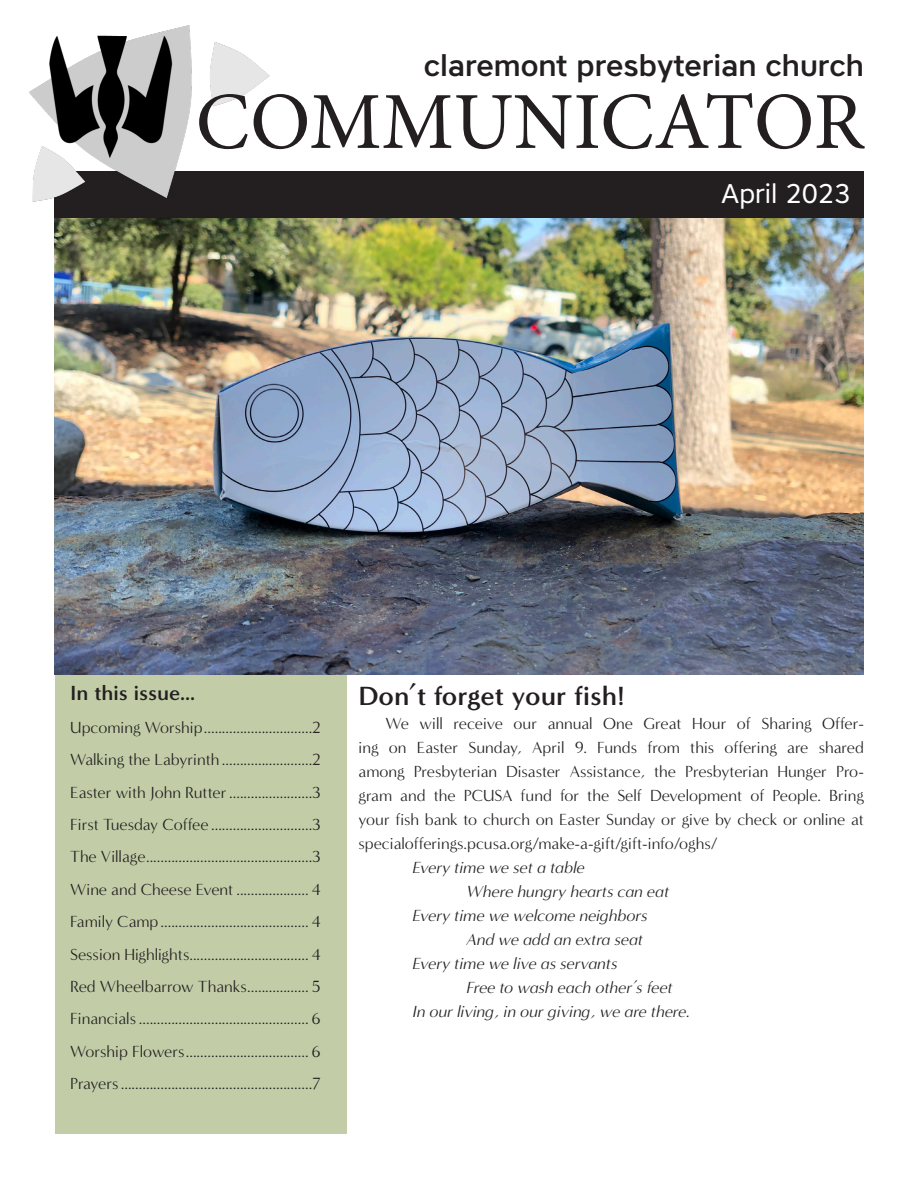
<style>
.page{position:relative;width:918px;height:1188px;background:#fff}
.page>*{position:absolute;margin:0;border:0;box-sizing:border-box;transform-origin:0 0}
.t1{font:81px "Minion Pro";color:#231f20}
.t2{font:500 30px "Core Sans A55";color:#231f20}
.Title_Style_1{font:700 27px "Minerva Modern";color:#231f20}
.t3{font:27px "Core Sans A45";color:#fff}
.t4{font:700 21px "Minerva Modern";color:#231f20}
.t5{font:16.5px/24px "Minerva Modern";color:#231f20;text-align:justify}
.t6{font:italic 16.5px "Minerva Modern";color:#231f20}
</style>
<div class="page">
<div style="left:55px;top:540px;width:291px;height:594px;background:#c2cda8"></div>
<img style="left:54px;top:217px;width:810px;height:458px">
<div style="left:54px;top:171px;width:810px;height:46px;background:#231f20"></div>
<img style="left:29px;top:25px;width:241px;height:177px">
<p class="t2" style="left:424px;top:46px;width:442px">claremont presbyterian church</p>
<p class="t1" style="left:196px;top:68px;width:670px">COMMUNICATOR</p>
<p class="t3" style="left:721px;top:176px;width:131px">April 2023</p>
<p class="t4" style="left:70px;top:681px;width:127px">In this issue...</p>
<p class="t5" style="left:70px;top:716px;width:252px">Upcoming Worship..............................2</p>
<p class="t5" style="left:70px;top:748px;width:252px">Walking the Labyrinth .........................2</p>
<p class="t5" style="left:70px;top:780px;width:252px">Easter with John Rutter .......................3</p>
<p class="t5" style="left:70px;top:813px;width:252px">First Tuesday Coffee ............................3</p>
<p class="t5" style="left:70px;top:845px;width:252px">The Village..............................................3</p>
<p class="t5" style="left:70px;top:878px;width:252px">Wine and Cheese Event .................... 4</p>
<p class="t5" style="left:70px;top:910px;width:252px">Family Camp......................................... 4</p>
<p class="t5" style="left:70px;top:942px;width:252px">Session Highlights................................. 4</p>
<p class="t5" style="left:70px;top:975px;width:252px">Red Wheelbarrow Thanks................. 5</p>
<p class="t5" style="left:70px;top:1007px;width:252px">Financials ............................................... 6</p>
<p class="t5" style="left:70px;top:1040px;width:252px">Worship Flowers.................................. 6</p>
<p class="t5" style="left:70px;top:1072px;width:252px">Prayers.....................................................7</p>
<p class="Title_Style_1" style="left:359px;top:680px;width:268px">Don’t forget your fish!</p>
<p class="t5" style="left:359px;top:712px;width:507px;text-indent:27px">We will receive our annual One Great Hour of Sharing Offer&shy;ing on Easter Sunday, April 9. Funds from this offering are shared among Presbyterian Disaster Assistance, the Presbyterian Hunger Pro&shy;gram and the PCUSA fund for the Self Development of People. Bring your fish bank to church on Easter Sunday or give by check or online at specialofferings.pcusa.org/make-a-gift/gift-info/oghs/</p>
<p class="t6" style="left:413px;top:858px;width:174px">Every time we set a table</p>
<p class="t6" style="left:467px;top:882px;width:204px">Where hungry hearts can eat</p>
<p class="t6" style="left:413px;top:906px;width:236px">Every time we welcome neighbors</p>
<p class="t6" style="left:467px;top:930px;width:178px">And we add an extra seat</p>
<p class="t6" style="left:413px;top:954px;width:206px">Every time we live as servants</p>
<p class="t6" style="left:467px;top:978px;width:208px">Free to wash each other’s feet</p>
<p class="t6" style="left:413px;top:1002px;width:279px">In our living, in our giving, we are there.</p>
</div>
